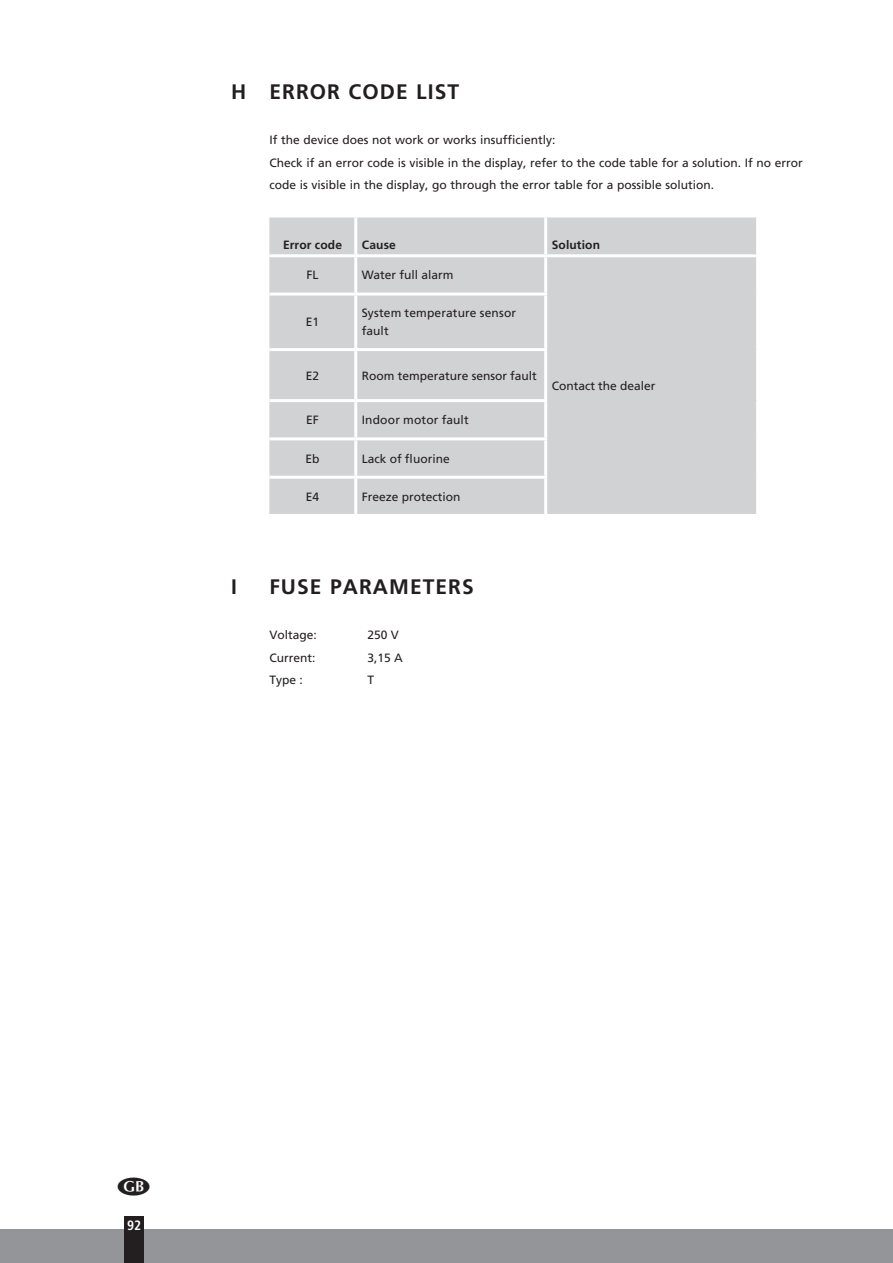
<style>
.page{position:relative;width:893px;height:1263px;background:#fff}
.page>*{position:absolute;margin:0;border:0;box-sizing:border-box;transform-origin:0 0}
.subkop{font:700 21px "Frutiger LT Com";letter-spacing:.05em;color:#231f20}
.t1{font:700 condensed 13.5px "Frutiger LT Std";color:#fff}
.subkop-2{font:12px/22.5px "Frutiger LT Com";color:#231f20}
.body{font:12px "Frutiger LT Com";color:#231f20}
.t2{font:700 12px "Frutiger LT Com";letter-spacing:.015em;color:#231f20}
</style>
<div class="page">
<div style="left:0;top:1229px;width:893px;height:34px;background:#939598"></div>
<div style="left:269px;top:218px;width:487px;height:296px;background:#d1d2d4"></div>
<hr style="left:354px;top:218px;width:3px;height:36px;background:#fff">
<hr style="left:544px;top:218px;width:3px;height:36px;background:#fff">
<hr style="left:269px;top:254px;width:87px;height:3px;background:#fff">
<hr style="left:356px;top:254px;width:190px;height:3px;background:#fff">
<hr style="left:354px;top:257px;width:3px;height:36px;background:#fff">
<hr style="left:546px;top:254px;width:213px;height:3px;background:#fff">
<hr style="left:544px;top:257px;width:3px;height:36px;background:#fff">
<hr style="left:269px;top:293px;width:87px;height:3px;background:#fff">
<hr style="left:356px;top:293px;width:191px;height:3px;background:#fff">
<hr style="left:354px;top:296px;width:3px;height:52px;background:#fff">
<hr style="left:544px;top:296px;width:3px;height:52px;background:#fff">
<hr style="left:269px;top:348px;width:87px;height:3px;background:#fff">
<hr style="left:356px;top:348px;width:191px;height:3px;background:#fff">
<hr style="left:354px;top:351px;width:3px;height:48px;background:#fff">
<hr style="left:544px;top:351px;width:3px;height:48px;background:#fff">
<hr style="left:269px;top:399px;width:87px;height:3px;background:#fff">
<hr style="left:356px;top:399px;width:191px;height:3px;background:#fff">
<hr style="left:354px;top:402px;width:3px;height:35px;background:#fff">
<hr style="left:544px;top:402px;width:3px;height:35px;background:#fff">
<hr style="left:269px;top:437px;width:87px;height:3px;background:#fff">
<hr style="left:356px;top:437px;width:191px;height:3px;background:#fff">
<hr style="left:354px;top:440px;width:3px;height:36px;background:#fff">
<hr style="left:544px;top:440px;width:3px;height:36px;background:#fff">
<hr style="left:269px;top:476px;width:87px;height:3px;background:#fff">
<hr style="left:356px;top:476px;width:191px;height:3px;background:#fff">
<hr style="left:354px;top:479px;width:3px;height:35px;background:#fff">
<hr style="left:544px;top:479px;width:3px;height:35px;background:#fff">
<div style="left:124px;top:1216px;width:20px;height:47px;background:#231f20"></div>
<p class="subkop" style="left:231px;top:79px;width:230px">H ERROR CODE LIST</p>
<p class="subkop-2" style="left:269px;top:129px;width:288px">If the device does not work or works insufficiently:</p>
<p class="subkop-2" style="left:269px;top:151px;width:535px">Check if an error code is visible in the display, refer to the code table for a solution. If no error code is visible in the display, go through the error table for a possible solution.</p>
<p class="t2" style="left:283px;top:237px;width:61px">Error code</p>
<p class="t2" style="left:362px;top:237px;width:36px">Cause</p>
<p class="t2" style="left:552px;top:237px;width:50px">Solution</p>
<p class="subkop-2" style="left:307px;top:264px;width:13px">FL</p>
<p class="subkop-2" style="left:362px;top:264px;width:93px">Water full alarm</p>
<p class="subkop-2" style="left:306px;top:311px;width:15px">E1</p>
<p class="subkop-2" style="left:362px;top:304px;width:156px;line-height:18px">System temperature sensor fault</p>
<p class="subkop-2" style="left:306px;top:364px;width:15px">E2</p>
<p class="subkop-2" style="left:362px;top:364px;width:177px">Room temperature sensor fault</p>
<p class="subkop-2" style="left:306px;top:409px;width:14px">EF</p>
<p class="subkop-2" style="left:362px;top:409px;width:109px">Indoor motor fault</p>
<p class="subkop-2" style="left:306px;top:447px;width:16px">Eb</p>
<p class="subkop-2" style="left:362px;top:447px;width:89px">Lack of fluorine</p>
<p class="subkop-2" style="left:306px;top:485px;width:15px">E4</p>
<p class="subkop-2" style="left:362px;top:485px;width:100px">Freeze protection</p>
<p class="subkop-2" style="left:552px;top:375px;width:105px">Contact the dealer</p>
<p class="subkop" style="left:231px;top:574px;width:7px">I</p>
<p class="subkop" style="left:269px;top:574px;width:206px">FUSE PARAMETERS</p>
<p class="body" style="left:269px;top:628px;width:49px">Voltage:</p>
<p class="body" style="left:368px;top:628px;width:33px">250 V</p>
<p class="body" style="left:269px;top:650px;width:48px">Current:</p>
<p class="body" style="left:368px;top:650px;width:37px">3,15 A</p>
<p class="body" style="left:269px;top:673px;width:35px">Type :</p>
<p class="body" style="left:368px;top:673px;width:8px">T</p>
<p class="t1" style="left:127px;top:1217px;width:16px">92</p>
</div>
